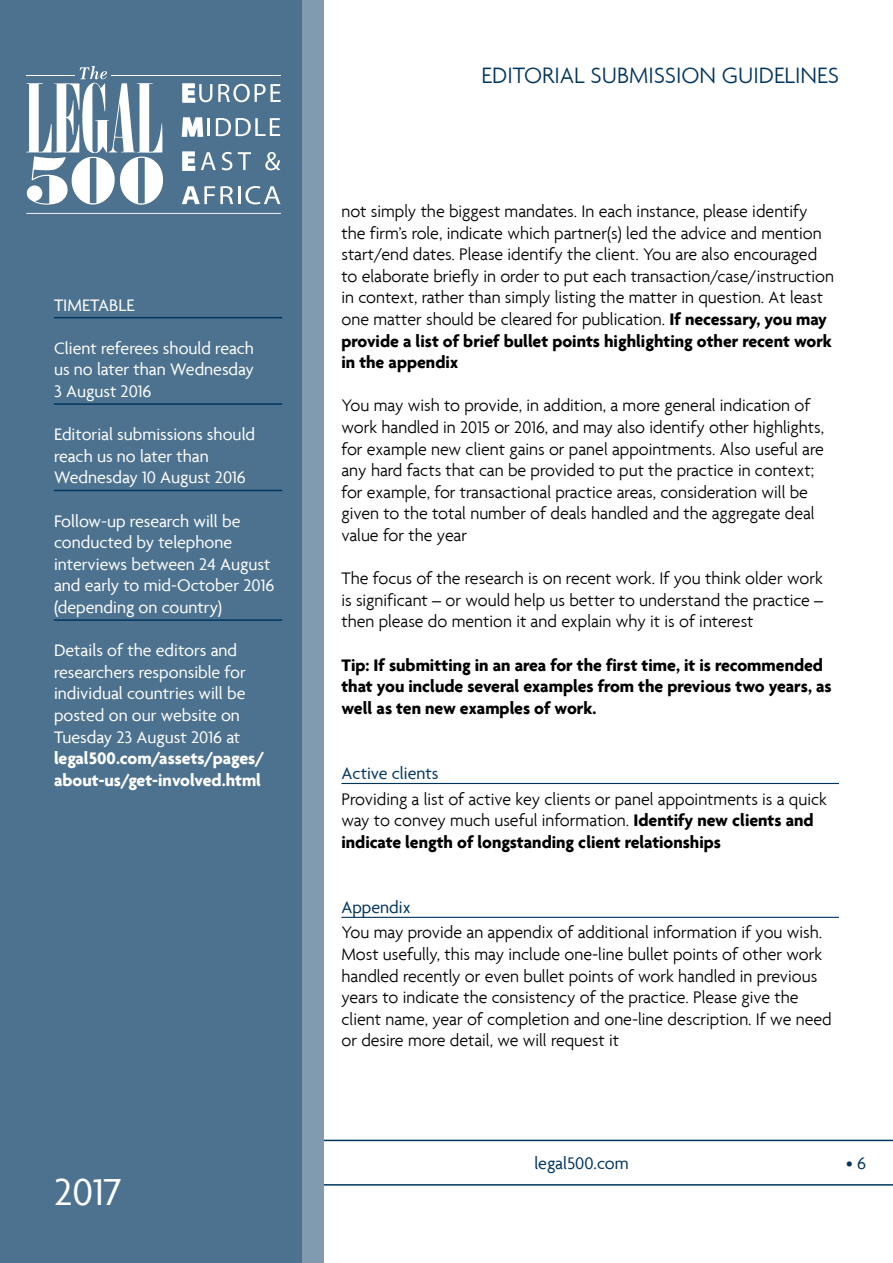
<style>
.page{position:relative;width:893px;height:1263px;background:#fff}
.page>*{position:absolute;margin:0;border:0;box-sizing:border-box;transform-origin:0 0}
.t1{font:40.5px "Agenda";color:#fff}
.t2{font:300 24px "Agenda";color:#00355f}
.t3{font:300 18px/21.6px "Agenda";color:#000}
.t4{font:18px/21.6px "Agenda";color:#fff}
.t5{font:700 18px/21.6px "Agenda";color:#000}
.t6{font:700 18px/21.6px "Agenda";color:#fff}
.t7{font:18px "Agenda";color:#00355f}
.s1{font-weight:700}
</style>
<div class="page">
<svg style="left:323px;top:1140px;width:570px;height:45px"></svg>
<div style="left:0;top:0;width:323px;height:1263px;background:#809aaf"></div>
<div style="left:0;top:0;width:302px;height:1263px;background:#4d728f"></div>
<hr style="left:54px;top:317px;width:228px;height:1px;background:#00355f">
<hr style="left:54px;top:403px;width:228px;height:2px;background:#00355f">
<hr style="left:54px;top:490px;width:228px;height:1px;background:#00355f">
<hr style="left:54px;top:619px;width:228px;height:2px;background:#00355f">
<svg style="left:26px;top:66px;width:138px;height:139px"></svg>
<hr style="left:26px;top:75px;width:49px;height:1px;background:#fff">
<hr style="left:111px;top:75px;width:170px;height:1px;background:#fff">
<hr style="left:26px;top:213px;width:255px;height:1px;background:#fff">
<svg style="left:181px;top:83px;width:100px;height:54px"></svg>
<svg style="left:182px;top:151px;width:34px;height:20px"></svg>
<svg style="left:222px;top:152px;width:10px;height:18px"></svg>
<svg style="left:238px;top:152px;width:13px;height:18px"></svg>
<svg style="left:265px;top:152px;width:15px;height:18px"></svg>
<svg style="left:182px;top:186px;width:98px;height:18px"></svg>
<hr style="left:341px;top:783px;width:498px;height:1px;background:#00355f">
<hr style="left:341px;top:917px;width:498px;height:1px;background:#00355f">
<p class="t4" style="left:54px;top:294px;width:82px">TIMETABLE</p>
<p class="t4" style="left:54px;top:337px;width:202px;text-align:justify">Client referees should reach us no later than Wednesday 3 August 2016</p>
<p class="t4" style="left:54px;top:423px;width:203px">Editorial submissions should reach us no later than<br>Wednesday 10 August 2016</p>
<p class="t4" style="left:54px;top:510px;width:222px">Follow-up research will be conducted by telephone interviews between 24 August and early to mid-October 2016 (depending on country)</p>
<p class="t4" style="left:54px;top:639px;width:193px">Details of the editors and researchers responsible for individual countries will be posted on our website on<br>Tuesday 23 August 2016 at</p>
<p class="t6" style="left:54px;top:747px;width:212px">legal500.com/assets/pages/ about-us/get-involved.html</p>
<h1 class="t1" style="left:54px;top:1168px;width:69px">2017</h1>
<h2 class="t2" style="left:482px;top:61px;width:359px">EDITORIAL SUBMISSION GUIDELINES</h2>
<p class="t3" style="left:341px;top:200px;width:494px">not simply the biggest mandates. In each instance, please identify the firm’s role, indicate which partner(s) led the advice and mention start/end dates. Please identify the client. You are also encouraged to elaborate briefly in order to put each transaction/case/instruction in context, rather than simply listing the matter in question. At least one matter should be cleared for publication. <span class="s1">If necessary, you may provide a list of brief bullet points highlighting other recent work in the appendix</span></p>
<p class="t3" style="left:341px;top:394px;width:484px">You may wish to provide, in addition, a more general indication of work handled in 2015 or 2016, and may also identify other highlights, for example new client gains or panel appointments. Also useful are any hard facts that can be provided to put the practice in context; for example, for transactional practice areas, consideration will be given to the total number of deals handled and the aggregate deal value for the year</p>
<p class="t3" style="left:341px;top:567px;width:483px;text-align:justify">The focus of the research is on recent work. If you think older work is significant – or would help us better to understand the practice – then please do mention it and explain why it is of interest</p>
<p class="t5" style="left:341px;top:654px;width:492px">Tip: If submitting in an area for the first time, it is recommended that you include several examples from the previous two years, as well as ten new examples of work.</p>
<p class="t7" style="left:341px;top:762px;width:99px">Active clients</p>
<p class="t3" style="left:341px;top:788px;width:487px">Providing a list of active key clients or panel appointments is a quick way to convey much useful information. <span class="s1">Identify new clients and indicate length of longstanding client relationships</span></p>
<p class="t7" style="left:341px;top:896px;width:71px">Appendix</p>
<p class="t3" style="left:341px;top:921px;width:492px">You may provide an appendix of additional information if you wish.<br>Most usefully, this may include one-line bullet points of other work handled recently or even bullet points of work handled in previous years to indicate the consistency of the practice. Please give the client name, year of completion and one-line description. If we need or desire more detail, we will request it</p>
<p class="t7" style="left:534px;top:1152px;width:96px">legal500.com</p>
<p class="t7" style="left:846px;top:1152px;width:21px">•6</p>
</div>
